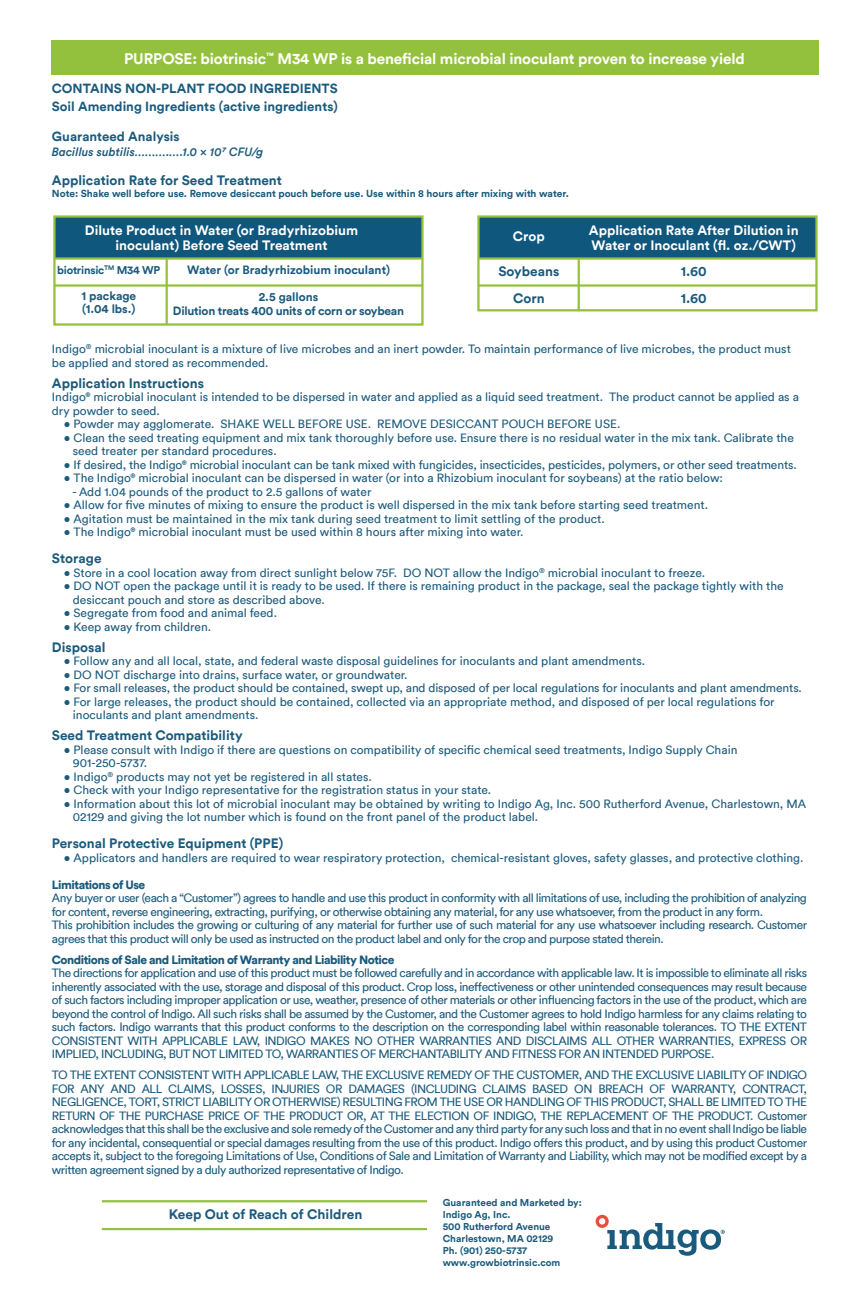
<style>
.page{position:relative;width:864px;height:1296px;background:#fff}
.page>*{position:absolute;margin:0;border:0;box-sizing:border-box;transform-origin:0 0}
.t1{font:700 15.3px "Circular";letter-spacing:-.01em;color:#fff}
.t2{font:700 13.8px "Circular";color:#1a5a7d}
.t3{font:700 13.5px "Circular";color:#1a5a7d}
.t4{font:700 13.5px/15px "Circular";color:#fff}
.t5{font:700 13.2px/18px "Circular";color:#1a5a7d}
.t6{font:12px/13.5px "Circular";color:#1a5a7d}
.t7{font:12px/13.5px "Circular";letter-spacing:-.04em;color:#1a5a7d}
.t8{font:700 12px/12.9px "Circular";letter-spacing:-.005em;color:#1a5a7d}
.t9{font:900 12px "Circular";letter-spacing:-.04em;color:#1a5a7d}
.t10{font:italic 500 12px "Circular";color:#1a5a7d}
.t11{font:700 11.4px "Circular";letter-spacing:-.02em;color:#1a5a7d}
.t12{font:700 10.2px "Circular";color:#1a5a7d}
.t13{font:700 9.9px/12px "Circular";color:#1a5a7d}
</style>
<div class="page">
<div style="left:478px;top:217px;width:338px;height:41px;background:#0f577d"></div>
<div style="left:52px;top:41px;width:767px;height:34px;background:#94c13d"></div>
<div style="left:477px;top:215px;width:341px;height:96px;border:2px solid #94c13d"></div>
<hr style="left:478px;top:257px;width:338px;height:3px;background:#94c13d">
<hr style="left:478px;top:284px;width:338px;height:3px;background:#94c13d">
<hr style="left:578px;top:258px;width:2px;height:53px;background:#94c13d">
<hr style="left:102px;top:1200px;width:325px;height:2px;background:#94c13d">
<hr style="left:102px;top:1228px;width:325px;height:2px;background:#94c13d">
<div style="left:54px;top:217px;width:368px;height:41px;background:#0f577d"></div>
<div style="left:53px;top:215px;width:371px;height:111px;border:2px solid #94c13d"></div>
<hr style="left:54px;top:257px;width:368px;height:3px;background:#94c13d">
<hr style="left:54px;top:284px;width:368px;height:3px;background:#94c13d">
<hr style="left:166px;top:258px;width:2px;height:66px;background:#94c13d">
<svg style="left:596px;top:1215px;width:129px;height:41px"></svg>
<p class="t1" style="left:124px;top:49px;width:622px">PURPOSE: biotrinsic<sup>™</sup> M34 WP is a beneficial microbial inoculant proven to increase yield</p>
<p class="t5" style="left:52px;top:79px;width:287px">CONTAINS NON-PLANT FOOD INGREDIENTS<br>Soil Amending Ingredients (active ingredients)</p>
<p class="t5" style="left:52px;top:127px;width:129px">Guaranteed Analysis</p>
<p class="t10" style="left:52px;top:144px;width:213px">Bacillus subtilis……….….1.0 × 10⁷ CFU/g</p>
<p class="t3" style="left:52px;top:171px;width:232px">Application Rate for Seed Treatment</p>
<p class="t12" style="left:52px;top:187px;width:518px">Note: Shake well before use. Remove desiccant pouch before use. Use within 8 hours after mixing with water.</p>
<p class="t4" style="left:85px;top:222px;width:275px;text-align:center">Dilute Product in Water (or Bradyrhizobium inoculant) Before Seed Treatment</p>
<p class="t11" style="left:57px;top:263px;width:105px">biotrinsic<sup>TM</sup> M34 WP</p>
<p class="t8" style="left:81px;top:289px;width:56px">1 package (1.04 lbs.)</p>
<p class="t8" style="left:187px;top:264px;width:205px">Water (or Bradyrhizobium inoculant)</p>
<p class="t8" style="left:173px;top:290px;width:233px;text-align:center">2.5 gallons<br>Dilution treats 400 units of corn or soybean</p>
<p class="t4" style="left:513px;top:228px;width:33px">Crop</p>
<p class="t3" style="left:498px;top:262px;width:62px">Soybeans</p>
<p class="t4" style="left:589px;top:222px;width:211px">Application Rate After Dilution in<br>Water or Inoculant (fl. oz./CWT)</p>
<p class="t3" style="left:681px;top:262px;width:27px">1.60</p>
<p class="t3" style="left:513px;top:289px;width:33px">Corn</p>
<p class="t3" style="left:681px;top:289px;width:27px">1.60</p>
<p class="t6" style="left:52px;top:342px;width:741px">Indigo<sup>®</sup> microbial inoculant is a mixture of live microbes and an inert powder. To maintain performance of live microbes, the product must be applied and stored as recommended.</p>
<p class="t3" style="left:52px;top:374px;width:154px">Application Instructions</p>
<p class="t6" style="left:52px;top:390px;width:749px">Indigo® microbial inoculant is intended to be dispersed in water and applied as a liquid seed treatment. The product cannot be applied as a dry powder to seed.</p>
<p class="t6" style="left:64px;top:417px;width:558px">• Powder may agglomerate. SHAKE WELL BEFORE USE. REMOVE DESICCANT POUCH BEFORE USE.</p>
<p class="t6" style="left:73px;top:431px;width:722px;text-indent:-9px">• Clean the seed treating equipment and mix tank thoroughly before use. Ensure there is no residual water in the mix tank. Calibrate the seed treater per standard procedures.</p>
<p class="t6" style="left:64px;top:458px;width:734px">• If desired, the Indigo® microbial inoculant can be tank mixed with fungicides, insecticides, pesticides, polymers, or other seed treatments.</p>
<p class="t6" style="left:64px;top:471px;width:661px">• The Indigo® microbial inoculant can be dispersed in water (or into a Rhizobium inoculant for soybeans) at the ratio below:</p>
<p class="t6" style="left:72px;top:485px;width:301px">- Add 1.04 pounds of the product to 2.5 gallons of water</p>
<p class="t6" style="left:64px;top:498px;width:646px">• Allow for five minutes of mixing to ensure the product is well dispersed in the mix tank before starting seed treatment.</p>
<p class="t6" style="left:64px;top:512px;width:542px">• Agitation must be maintained in the mix tank during seed treatment to limit settling of the product.</p>
<p class="t6" style="left:64px;top:525px;width:461px">• The Indigo® microbial inoculant must be used within 8 hours after mixing into water.</p>
<p class="t3" style="left:52px;top:550px;width:51px">Storage</p>
<p class="t6" style="left:64px;top:566px;width:643px">• Store in a cool location away from direct sunlight below 75F. DO NOT allow the Indigo<sup>®</sup> microbial inoculant to freeze.</p>
<p class="t6" style="left:73px;top:579px;width:712px;text-indent:-9px">• DO NOT open the package until it is ready to be used. If there is remaining product in the package, seal the package tightly with the desiccant pouch and store as described above.</p>
<p class="t6" style="left:64px;top:606px;width:215px">• Segregate from food and animal feed.</p>
<p class="t6" style="left:64px;top:620px;width:149px">• Keep away from children.</p>
<p class="t3" style="left:52px;top:638px;width:55px">Disposal</p>
<p class="t6" style="left:64px;top:654px;width:583px">• Follow any and all local, state, and federal waste disposal guidelines for inoculants and plant amendments.</p>
<p class="t6" style="left:64px;top:668px;width:345px">• DO NOT discharge into drains, surface water, or groundwater.</p>
<p class="t6" style="left:64px;top:681px;width:740px">• For small releases, the product should be contained, swept up, and disposed of per local regulations for inoculants and plant amendments.</p>
<p class="t6" style="left:73px;top:695px;width:703px;text-indent:-9px">• For large releases, the product should be contained, collected via an appropriate method, and disposed of per local regulations for inoculants and plant amendments.</p>
<p class="t3" style="left:52px;top:727px;width:192px">Seed Treatment Compatibility</p>
<p class="t6" style="left:73px;top:743px;width:666px;text-indent:-9px">• Please consult with Indigo if there are questions on compatibility of specific chemical seed treatments, Indigo Supply Chain<br>901-250-5737.</p>
<p class="t6" style="left:64px;top:770px;width:309px">• Indigo<sup>®</sup> products may not yet be registered in all states.</p>
<p class="t6" style="left:64px;top:783px;width:429px">• Check with your Indigo representative for the registration status in your state.</p>
<p class="t6" style="left:73px;top:797px;width:735px;text-indent:-9px">• Information about this lot of microbial inoculant may be obtained by writing to Indigo Ag, Inc. 500 Rutherford Avenue, Charlestown, MA<br>02129 and giving the lot number which is found on the front panel of the product label.</p>
<p class="t3" style="left:52px;top:835px;width:233px">Personal Protective Equipment (PPE)</p>
<p class="t6" style="left:64px;top:851px;width:741px">• Applicators and handlers are required to wear respiratory protection, chemical-resistant gloves, safety glasses, and protective clothing.</p>
<p class="t9" style="left:52px;top:876px;width:95px">Limitations of Use</p>
<p class="t7" style="left:52px;top:891px;width:757px">Any buyer or user (each a “Customer”) agrees to handle and use this product in conformity with all limitations of use, including the prohibition of analyzing for content, reverse engineering, extracting, purifying, or otherwise obtaining any material, for any use whatsoever, from the product in any form.<br>This prohibition includes the growing or culturing of any material for further use of such material for any use whatsoever including research. Customer agrees that this product will only be used as instructed on the product label and only for the crop and purpose stated therein.</p>
<p class="t9" style="left:52px;top:951px;width:344px">Conditions of Sale and Limitation of Warranty and Liability Notice</p>
<p class="t6" style="left:52px;top:966px;width:757px;text-align:justify">The directions for application and use of this product must be followed carefully and in accordance with applicable law. It is impossible to eliminate all risks inherently associated with the use, storage and disposal of this product. Crop loss, ineffectiveness or other unintended consequences may result because of such factors including improper application or use, weather, presence of other materials or other influencing factors in the use of the product, which are beyond the control of Indigo. All such risks shall be assumed by the Customer, and the Customer agrees to hold Indigo harmless for any claims relating to such factors. Indigo warrants that this product conforms to the description on the corresponding label within reasonable tolerances. TO THE EXTENT CONSISTENT WITH APPLICABLE LAW, INDIGO MAKES NO OTHER WARRANTIES AND DISCLAIMS ALL OTHER WARRANTIES, EXPRESS OR IMPLIED, INCLUDING, BUT NOT LIMITED TO, WARRANTIES OF MERCHANTABILITY AND FITNESS FOR AN INTENDED PURPOSE.</p>
<p class="t6" style="left:52px;top:1068px;width:757px;text-align:justify">TO THE EXTENT CONSISTENT WITH APPLICABLE LAW, THE EXCLUSIVE REMEDY OF THE CUSTOMER, AND THE EXCLUSIVE LIABILITY OF INDIGO FOR ANY AND ALL CLAIMS, LOSSES, INJURIES OR DAMAGES (INCLUDING CLAIMS BASED ON BREACH OF WARRANTY, CONTRACT, NEGLIGENCE, TORT, STRICT LIABILITY OR OTHERWISE) RESULTING FROM THE USE OR HANDLING OF THIS PRODUCT, SHALL BE LIMITED TO THE RETURN OF THE PURCHASE PRICE OF THE PRODUCT OR, AT THE ELECTION OF INDIGO, THE REPLACEMENT OF THE PRODUCT. Customer acknowledges that this shall be the exclusive and sole remedy of the Customer and any third party for any such loss and that in no event shall Indigo be liable for any incidental, consequential or special damages resulting from the use of this product. Indigo offers this product, and by using this product Customer accepts it, subject to the foregoing Limitations of Use, Conditions of Sale and Limitation of Warranty and Liability, which may not be modified except by a written agreement signed by a duly authorized representative of Indigo.</p>
<p class="t2" style="left:169px;top:1206px;width:195px">Keep Out of Reach of Children</p>
<p class="t13" style="left:443px;top:1196px;width:141px">Guaranteed and Marketed by:<br>Indigo Ag, Inc.<br>500 Rutherford Avenue<br>Charlestown, MA 02129<br>Ph. (901) 250-5737 www.growbiotrinsic.com</p>
</div>
